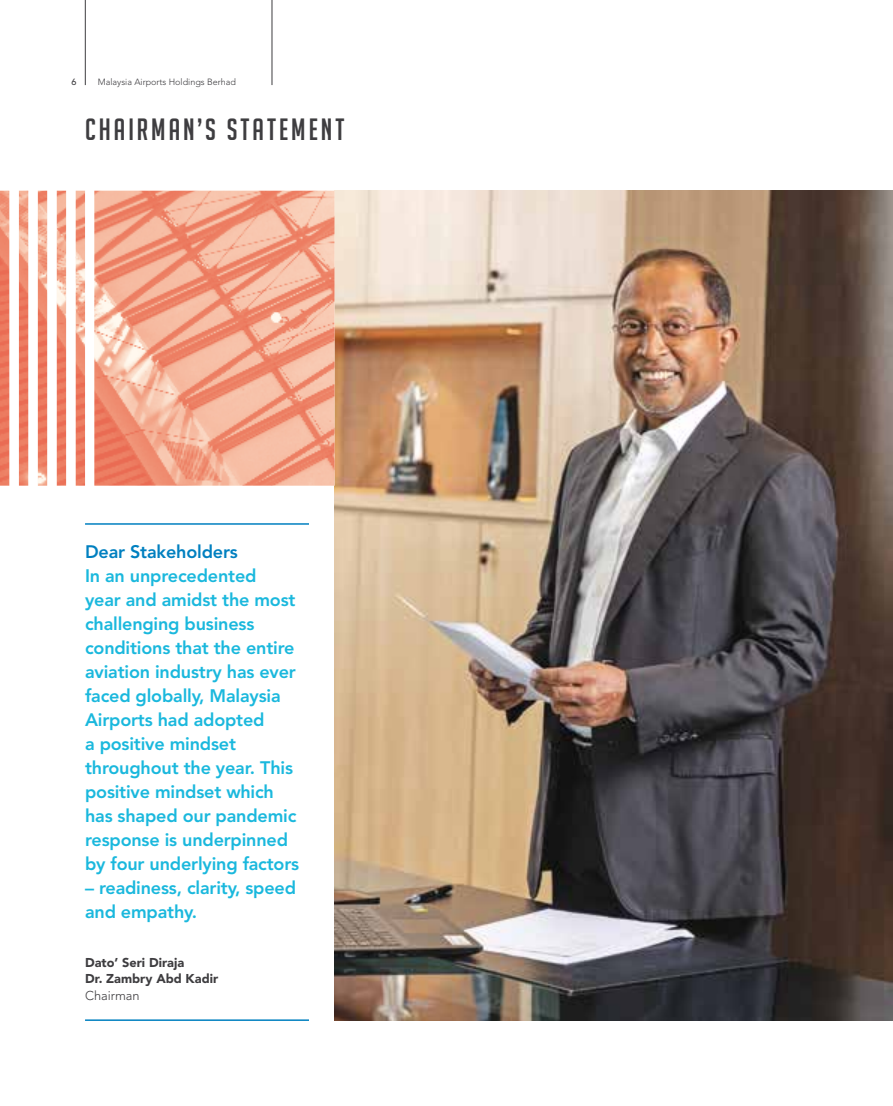
<style>
.page{position:relative;width:893px;height:1106px;background:#fff}
.page>*{position:absolute;margin:0;border:0;box-sizing:border-box;transform-origin:0 0}
.t1{font:30px "Big Noodle Titling";letter-spacing:.1em;color:#3e3d40}
.t2{font:800 18px/24px "Avenir LT Std";letter-spacing:-.01em;color:#1ab8dd}
.t3{font:800 18px "Avenir LT Std";letter-spacing:-.01em;color:#0080c0}
.t4{font:900 12.75px/16.5px "Avenir LT Std";color:#3e3d40}
.t5{font:300 12.75px "Avenir LT Std";color:#3e3d40}
.t6{font:300 9px "Avenir LT Std";color:#3e3d40}
.t7{font:500 9px "Avenir LT Std";color:#3e3d40}
</style>
<div class="page">
<hr style="left:85px;top:0;width:1px;height:85px;background:#3e3d40">
<hr style="left:272px;top:0;width:1px;height:85px;background:#3e3d40">
<img style="left:334px;top:191px;width:559px;height:829px">
<hr style="left:85px;top:523px;width:224px;height:1px;background:#0080c0">
<hr style="left:85px;top:1019px;width:224px;height:1px;background:#0080c0">
<img style="left:0;top:191px;width:334px;height:294px">
<p class="t7" style="left:72px;top:77px;width:7px">6</p>
<p class="t6" style="left:98px;top:77px;width:140px">Malaysia Airports Holdings Berhad</p>
<h1 class="t1" style="left:85px;top:113px;width:261px">CHAIRMAN’S STATEMENT</h1>
<p class="t3" style="left:85px;top:541px;width:154px">Dear Stakeholders</p>
<p class="t2" style="left:85px;top:564px;width:216px">In an unprecedented<br>year and amidst the most challenging business conditions that the entire aviation industry has ever faced globally, Malaysia<br>Airports had adopted<br>a positive mindset throughout the year. This positive mindset which has shaped our pandemic response is underpinned by four underlying factors</p>
<p class="t2" style="left:85px;top:876px;width:213px">– readiness, clarity, speed and empathy.</p>
<p class="t4" style="left:85px;top:953px;width:135px">Dato’ Seri Diraja<br>Dr. Zambry Abd Kadir</p>
<p class="t5" style="left:85px;top:987px;width:56px">Chairman</p>
</div>
